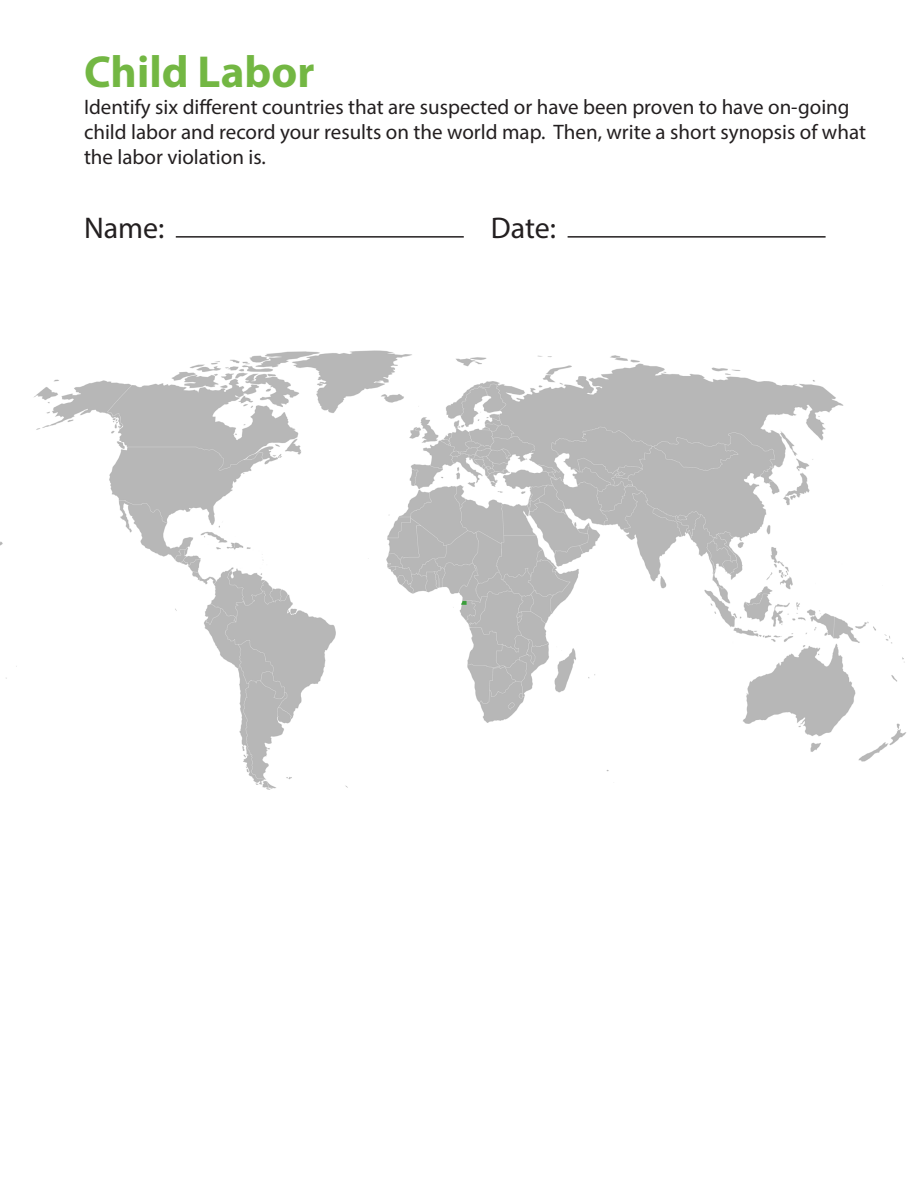
<style>
.page{position:relative;width:918px;height:1188px;background:#fff}
.page>*{position:absolute;margin:0;border:0;box-sizing:border-box;transform-origin:0 0}
.t1{font:700 45px "Myriad Pro";color:#73b743}
.t2{font:30px "Myriad Pro";color:#231f20}
.t3{font:21px/25.2px "Myriad Pro";color:#231f20}
</style>
<div class="page">
<img style="left:0;top:350px;width:907px;height:440px">
<hr style="left:176px;top:236px;width:288px;height:2px;background:#231f20">
<hr style="left:568px;top:236px;width:258px;height:2px;background:#231f20">
<p class="t1" style="left:84px;top:42px;width:232px">Child Labor</p>
<p class="t3" style="left:84px;top:94px;width:784px">Identify six different countries that are suspected or have been proven to have on-going child labor and record your results on the world map. Then, write a short synopsis of what the labor violation is.</p>
<p class="t2" style="left:84px;top:209px;width:82px">Name:</p>
<p class="t2" style="left:491px;top:209px;width:67px">Date:</p>
</div>
